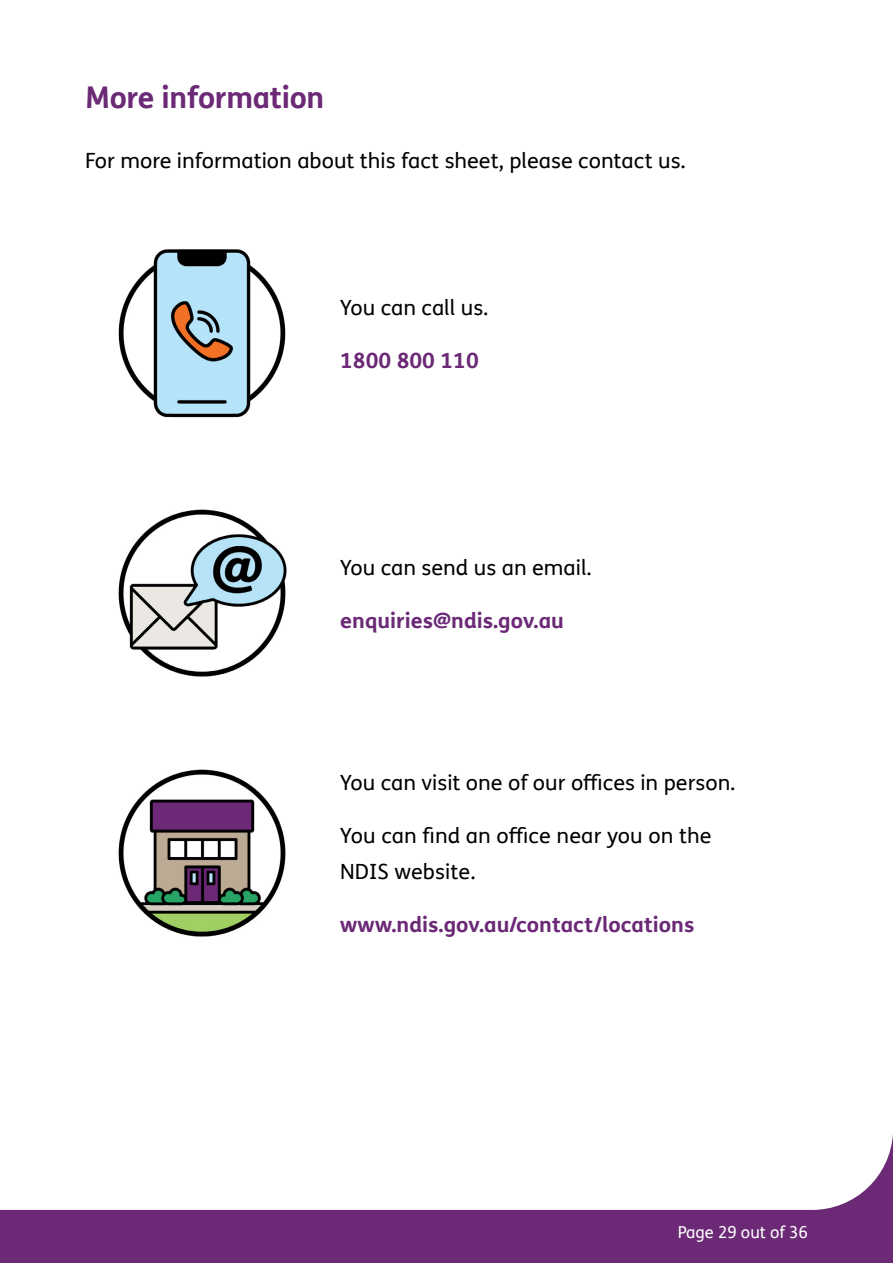
<style>
.page{position:relative;width:893px;height:1263px;background:#fff}
.page>*{position:absolute;margin:0;border:0;box-sizing:border-box;transform-origin:0 0}
.Heading_2{font:700 30px "FS Me Pro";letter-spacing:-.01em;color:#6b2976}
.Body{font:21px/36px "FS Me Pro";color:#000}
.Body-2{font:700 21px "FS Me Pro";color:#6b2976}
.t1{font:16.5px "FS Me Pro";color:#fff}
</style>
<div class="page">
<svg style="left:0;top:1142px;width:892px;height:121px"></svg>
<hr style="left:892px;top:1133px;width:1px;height:130px;background:#6b2976">
<img style="left:118px;top:249px;width:168px;height:169px">
<img style="left:118px;top:509px;width:169px;height:168px">
<img style="left:118px;top:769px;width:168px;height:168px">
<h2 class="Heading_2" style="left:85px;top:74px;width:241px">More information</h2>
<p class="Body" style="left:85px;top:143px;width:602px">For more information about this fact sheet, please contact us.</p>
<p class="Body" style="left:340px;top:289px;width:150px">You can call us.</p>
<p class="Body-2" style="left:340px;top:344px;width:140px">1800 800 110</p>
<p class="Body" style="left:340px;top:549px;width:253px">You can send us an email.</p>
<p class="Body-2" style="left:340px;top:604px;width:225px">enquiries@ndis.gov.au</p>
<p class="Body" style="left:340px;top:764px;width:397px">You can visit one of our offices in person.</p>
<p class="Body" style="left:340px;top:817px;width:373px">You can find an office near you on the<br>NDIS website.</p>
<p class="Body-2" style="left:340px;top:908px;width:356px">www.ndis.gov.au/contact/locations</p>
<p class="t1" style="left:678px;top:1220px;width:132px">Page 29 out of 36</p>
</div>
